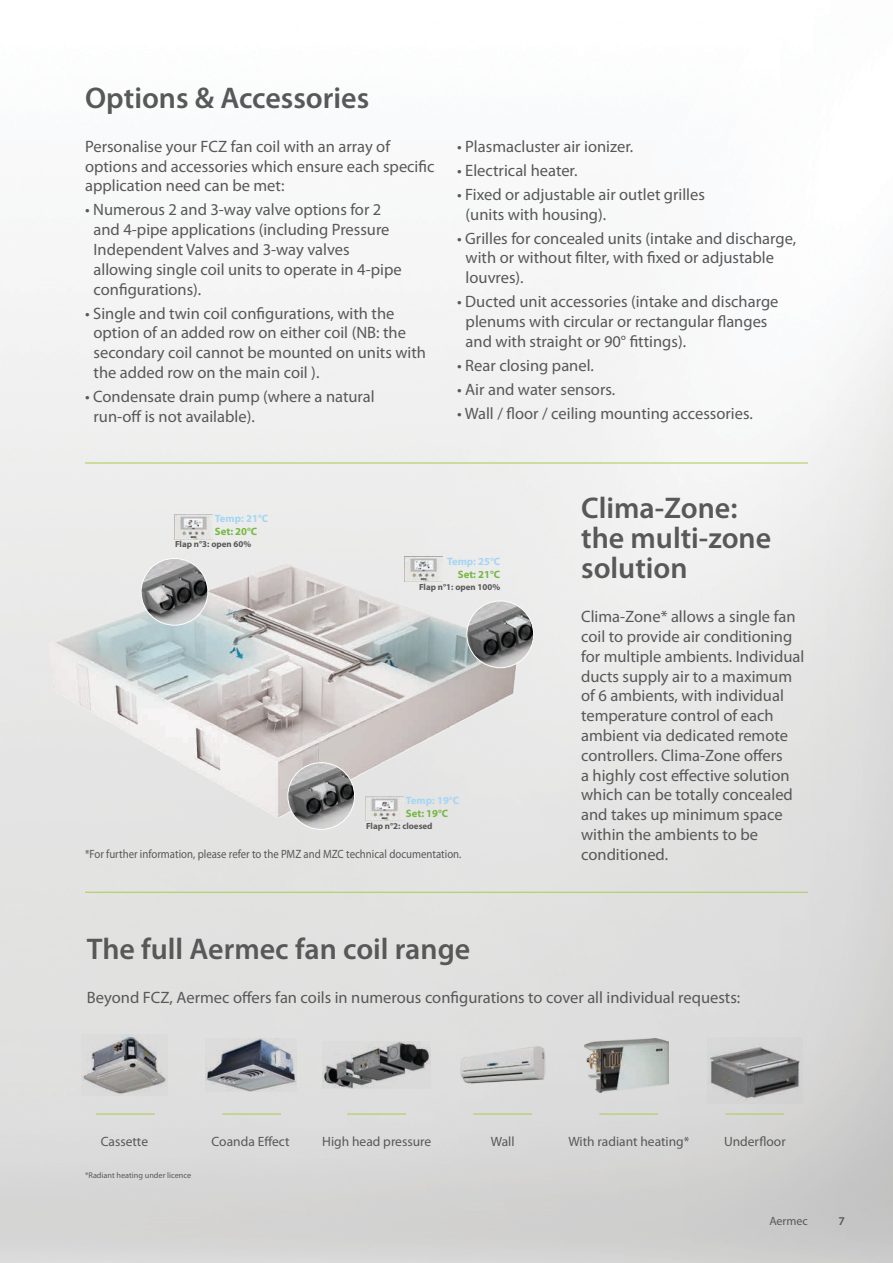
<style>
.page{position:relative;width:893px;height:1263px;background:#fff}
.page>*{position:absolute;margin:0;border:0;box-sizing:border-box;transform-origin:0 0}
.t1{font:600 30px/30px "Myriad Pro";color:#585858}
.t2{font:16.5px/19.8px "Myriad Pro";color:#585858}
.t3{font:13.5px "Myriad Pro";color:#585858}
.t4{font:12px "Myriad Pro";color:#585858;scale:.9 1}
.t5{font:12px "Myriad Pro";color:#585858}
.t6{font:600 12px "Myriad Pro";color:#585858}
.t7{font:700 10.65px "Myriad Pro";color:#a4d6f3}
.t8{font:700 10.65px "Myriad Pro";color:#75b843}
.t9{font:700 8.85px "Myriad Pro";color:#585858}
.t10{font:8.25px "Myriad Pro";color:#585858}
</style>
<div class="page">
<hr style="left:85px;top:892px;width:723px;height:1px;background:#accc58">
<img style="left:81px;top:1035px;width:86px;height:60px">
<img style="left:323px;top:1041px;width:108px;height:47px">
<img style="left:585px;top:1039px;width:83px;height:54px">
<img style="left:205px;top:1038px;width:91px;height:53px">
<img style="left:460px;top:1045px;width:86px;height:39px">
<img style="left:707px;top:1037px;width:95px;height:66px">
<hr style="left:725px;top:1113px;width:59px;height:1px;background:#accc58">
<hr style="left:473px;top:1113px;width:59px;height:1px;background:#accc58">
<hr style="left:222px;top:1113px;width:59px;height:1px;background:#accc58">
<hr style="left:599px;top:1113px;width:59px;height:1px;background:#accc58">
<hr style="left:347px;top:1113px;width:59px;height:1px;background:#accc58">
<hr style="left:96px;top:1113px;width:59px;height:1px;background:#accc58">
<hr style="left:85px;top:462px;width:723px;height:1px;background:#accc58">
<img style="left:23px;top:549px;width:533px;height:280px">
<img style="left:288px;top:763px;width:67px;height:66px;border-radius:33px">
<div style="left:288px;top:762px;width:67px;height:68px;border:1px solid #fff;border-radius:50%"></div>
<img style="left:467px;top:601px;width:67px;height:67px;border-radius:33px">
<div style="left:467px;top:601px;width:67px;height:67px;border:1px solid #fff;border-radius:50%"></div>
<img style="left:141px;top:558px;width:67px;height:67px;border-radius:33px">
<div style="left:141px;top:558px;width:67px;height:67px;border:1px solid #fff;border-radius:50%"></div>
<img style="left:404px;top:557px;width:38px;height:24px">
<img style="left:175px;top:514px;width:37px;height:25px">
<img style="left:366px;top:796px;width:37px;height:25px">
<h1 class="t1" style="left:85px;top:82px;width:286px">Options &amp; Accessories</h1>
<p class="t2" style="left:85px;top:136px;width:351px">Personalise your FCZ fan coil with an array of options and accessories which ensure each specific application need can be met:</p>
<p class="t2" style="left:94px;top:200px;width:310px;text-indent:-8px">• Numerous 2 and 3-way valve options for 2 and 4-pipe applications (including Pressure Independent Valves and 3-way valves allowing single coil units to operate in 4-pipe configurations).</p>
<p class="t2" style="left:94px;top:303px;width:334px;text-indent:-8px">• Single and twin coil configurations, with the option of an added row on either coil (NB: the secondary coil cannot be mounted on units with the added row on the main coil ).</p>
<p class="t2" style="left:94px;top:386px;width:283px;text-indent:-8px">• Condensate drain pump (where a natural run-off is not available).</p>
<p class="t2" style="left:457px;top:136px;width:178px">• Plasmacluster air ionizer.</p>
<p class="t2" style="left:457px;top:160px;width:122px">• Electrical heater.</p>
<p class="t2" style="left:466px;top:184px;width:241px;text-indent:-8px">• Fixed or adjustable air outlet grilles (units with housing).</p>
<p class="t2" style="left:466px;top:228px;width:332px;text-indent:-8px">• Grilles for concealed units (intake and discharge, with or without filter, with fixed or adjustable louvres).</p>
<p class="t2" style="left:466px;top:292px;width:314px;text-indent:-8px">• Ducted unit accessories (intake and discharge plenums with circular or rectangular flanges and with straight or 90° fittings).</p>
<p class="t2" style="left:457px;top:355px;width:138px">• Rear closing panel.</p>
<p class="t2" style="left:457px;top:379px;width:160px">• Air and water sensors.</p>
<p class="t2" style="left:457px;top:403px;width:297px">• Wall / floor / ceiling mounting accessories.</p>
<p class="t7" style="left:215px;top:512px;width:55px">Temp: 21°C</p>
<p class="t8" style="left:215px;top:525px;width:44px">Set: 20°C</p>
<p class="t9" style="left:175px;top:539px;width:78px">Flap n°3: open 60%</p>
<p class="t7" style="left:447px;top:554px;width:55px">Temp: 25°C</p>
<p class="t8" style="left:458px;top:567px;width:44px">Set: 21°C</p>
<p class="t9" style="left:419px;top:581px;width:83px">Flap n°1: open 100%</p>
<p class="t7" style="left:406px;top:794px;width:55px">Temp: 19°C</p>
<p class="t8" style="left:406px;top:806px;width:44px">Set: 19°C</p>
<p class="t9" style="left:366px;top:820px;width:68px">Flap n°2: cloesed</p>
<p class="t4" style="left:85px;top:846px;width:420px">*For further information, please refer to the PMZ and MZC technical documentation.</p>
<h1 class="t1" style="left:87px;top:933px;width:385px">The full Aermec fan coil range</h1>
<h1 class="t1" style="left:581px;top:492px;width:192px">Clima-Zone: the multi-zone solution</h1>
<p class="t2" style="left:581px;top:606px;width:225px">Clima-Zone* allows a single fan coil to provide air conditioning for multiple ambients. Individual ducts supply air to a maximum of 6 ambients, with individual temperature control of each ambient via dedicated remote controllers. Clima-Zone offers<br>a highly cost effective solution which can be totally concealed and takes up minimum space within the ambients to be conditioned.</p>
<p class="t2" style="left:87px;top:987px;width:655px">Beyond FCZ, Aermec offers fan coils in numerous configurations to cover all individual requests:</p>
<p class="t3" style="left:101px;top:1133px;width:49px">Cassette</p>
<p class="t3" style="left:212px;top:1133px;width:79px">Coanda Effect</p>
<p class="t3" style="left:322px;top:1133px;width:111px">High head pressure</p>
<p class="t3" style="left:491px;top:1133px;width:25px">Wall</p>
<p class="t3" style="left:568px;top:1133px;width:123px">With radiant heating*</p>
<p class="t3" style="left:724px;top:1133px;width:63px">Underfloor</p>
<p class="t10" style="left:85px;top:1170px;width:108px">*Radiant heating under licence</p>
<p class="t5" style="left:769px;top:1213px;width:40px">Aermec</p>
<p class="t6" style="left:839px;top:1213px;width:8px">7</p>
</div>
